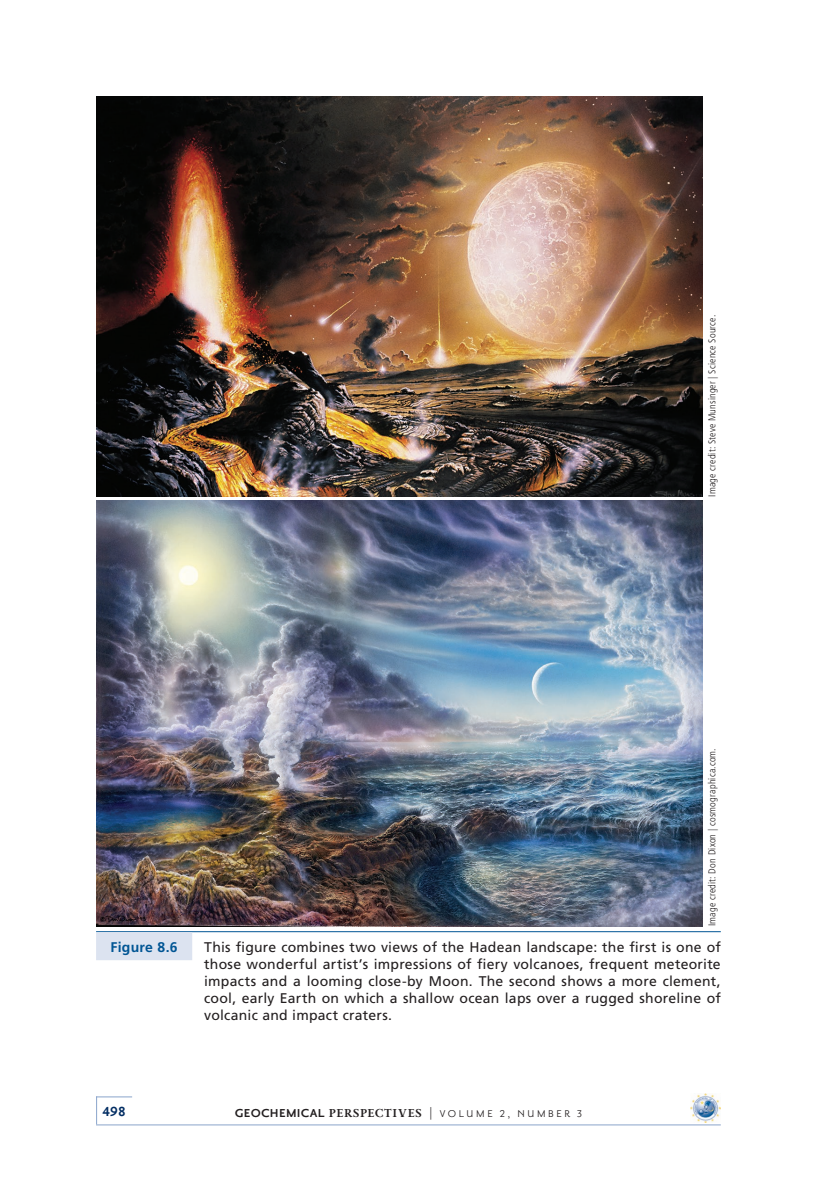
<style>
.page{position:relative;width:840px;height:1191px;background:#fff}
.page>*{position:absolute;margin:0;border:0;box-sizing:border-box;transform-origin:0 0}
.t1{font:700 16px "Priori San";color:#002c62}
.t2{font:14px/17px "Frutiger LT";letter-spacing:.015em;color:#231f20;text-align:justify}
.t3{font:700 14px "Frutiger LT";letter-spacing:.015em;color:#005594}
.t4{font:12px "Priori San";color:#231f20}
.t5{font:300 condensed 10px "Frutiger LT";letter-spacing:.02em;color:#231f20}
.s1{font-weight:700;font-size:14px}
.s2{font-family:"Priori Ser";font-weight:700;font-size:14px}
.s3{font-size:14px}
</style>
<div class="page">
<hr style="left:96px;top:1124px;width:624px;height:1px;background:#8aa4cb">
<svg style="left:96px;top:1097px;width:1px;height:27px"></svg>
<hr style="left:96px;top:1096px;width:36px;height:1px;background:#8aa4cb">
<img style="left:690px;top:1093px;width:30px;height:29px">
<hr style="left:96px;top:931px;width:624px;height:1px;background:#005594">
<div style="left:96px;top:932px;width:96px;height:28px;background:#dce3f0"></div>
<img style="left:96px;top:96px;width:606px;height:401px">
<img style="left:96px;top:500px;width:606px;height:426px">
<p class="t5" style="left:706px;top:497px;width:183px;rotate:-90deg">Image credit: Steve Munsinger | Science Source.</p>
<p class="t5" style="left:706px;top:926px;width:180px;rotate:-90deg">Image credit: Don Dixon | cosmographica.com.</p>
<p class="t3" style="left:110px;top:939px;width:69px">Figure 8.6</p>
<p class="t2" style="left:204px;top:939px;width:518px">This figure combines two views of the Hadean landscape: the first is one of those wonderful artist’s impressions of fiery volcanoes, frequent meteorite impacts and a looming close-by Moon. The second shows a more clement, cool, early Earth on which a shallow ocean laps over a rugged shoreline of volcanic and impact craters.</p>
<p class="t1" style="left:102px;top:1103px;width:25px">498</p>
<p class="t4" style="left:235px;top:1107px;width:348px"><span class="s1">Geochemical</span> <span class="s2">Perspectives</span> <span class="s3">|</span> V o l u m e 2 , N u m b e r 3</p>
</div>
